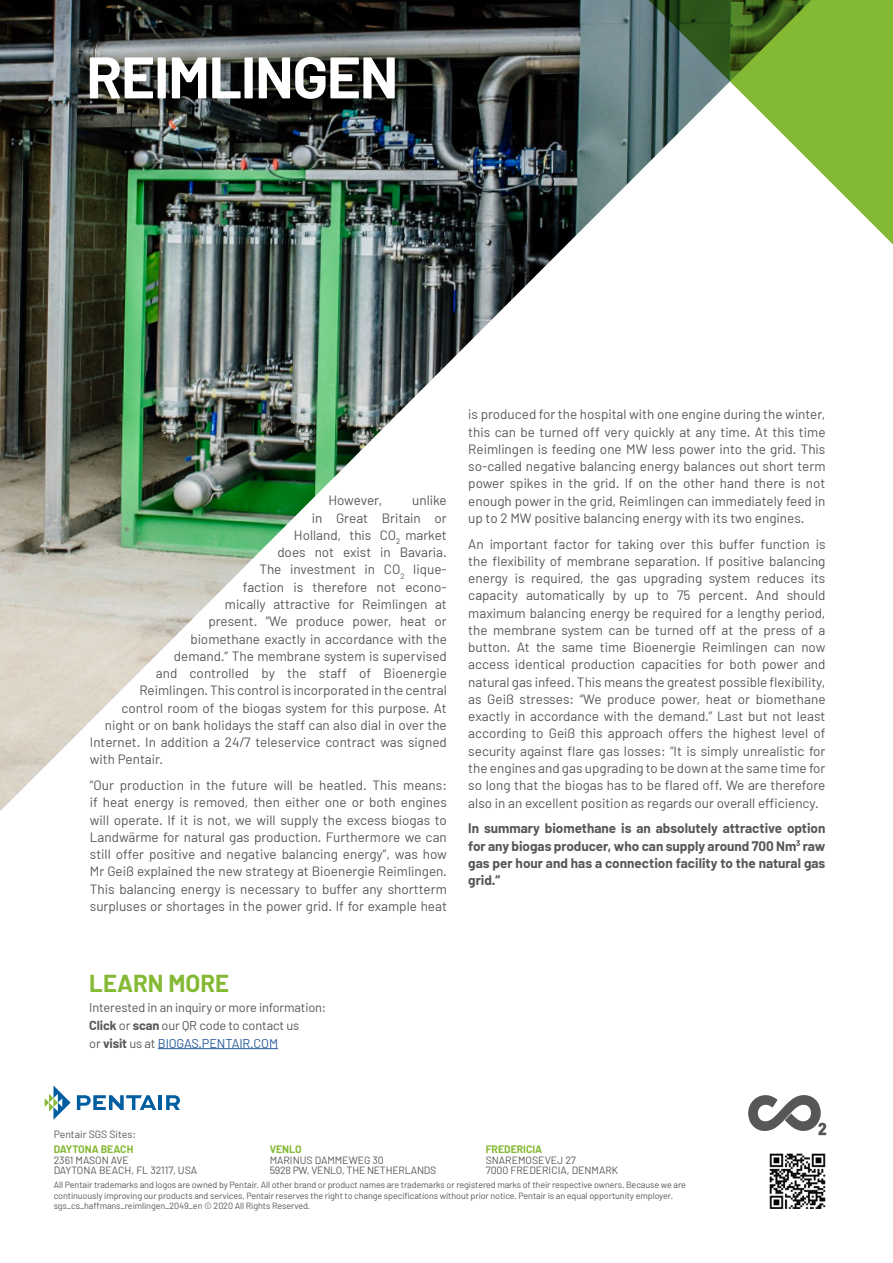
<style>
.page{position:relative;width:893px;height:1263px;background:#fff}
.page>*{position:absolute;margin:0;border:0;box-sizing:border-box;transform-origin:0 0}
.t1{font:700 24px "Barlow";color:#84b933}
.t2{font:13.5px/17.2px "Barlow";color:#575756;text-align:justify}
.t3{font:700 13.5px/17.2px "Barlow";color:#575756;text-align:justify}
.t4{font:12.75px/18px "Barlow";letter-spacing:-.01em;color:#575756}
.t5{font:10.5px "Barlow";color:#575756}
.t6{font:700 10.5px "Barlow";color:#84b933}
.t7{font:10.5px "Barlow";letter-spacing:-.02em;color:#575756}
.t8{font:9px/10.5px "Barlow";letter-spacing:-.01em;color:#575756}
.s1{font-weight:700}
.s2{color:#275b9b}
</style>
<div class="page">
<img style="left:0;top:0;width:636px;height:811px">
<svg style="left:636px;top:0;width:257px;height:245px"></svg>
<svg style="left:638px;top:0;width:184px;height:81px;background:#53793a"></svg>
<svg style="left:90px;top:57px;width:305px;height:42px"></svg>
<hr style="left:158px;top:1048px;width:120px;height:1px;background:#275b9b">
<svg style="left:45px;top:1085px;width:26px;height:35px"></svg>
<svg style="left:77px;top:1095px;width:79px;height:15px"></svg>
<hr style="left:159px;top:1095px;width:3px;height:15px;background:#005ea0">
<svg style="left:166px;top:1095px;width:14px;height:15px"></svg>
<img style="left:769px;top:1153px;width:57px;height:56px">
<svg style="left:748px;top:1095px;width:78px;height:40px"></svg>
<p class="t2" style="left:328px;top:492px;width:55px">However,</p>
<p class="t2" style="left:412px;top:492px;width:36px">unlike</p>
<p class="t2" style="left:312px;top:509px;width:137px">in Great Britain or</p>
<p class="t2" style="left:294px;top:526px;width:154px">Holland, this CO<sub>2</sub> market</p>
<p class="t2" style="left:277px;top:543px;width:171px">does not exist in Bavaria.</p>
<p class="t2" style="left:259px;top:561px;width:189px">The investment in CO<sub>2</sub> lique-</p>
<p class="t2" style="left:243px;top:578px;width:206px">faction is therefore not econo-</p>
<p class="t2" style="left:225px;top:595px;width:224px">mically attractive for Reimlingen at</p>
<p class="t2" style="left:208px;top:612px;width:240px">present. ”We produce power, heat or</p>
<p class="t2" style="left:190px;top:630px;width:258px">biomethane exactly in accordance with the</p>
<p class="t2" style="left:174px;top:647px;width:275px">demand.” The membrane system is supervised</p>
<p class="t2" style="left:156px;top:664px;width:293px">and controlled by the staff of Bioenergie</p>
<p class="t2" style="left:139px;top:681px;width:309px">Reimlingen. This control is incorporated in the central</p>
<p class="t2" style="left:121px;top:699px;width:327px">control room of the biogas system for this purpose. At</p>
<p class="t2" style="left:105px;top:716px;width:343px">night or on bank holidays the staff can also dial in over the</p>
<p class="t2" style="left:90px;top:733px;width:359px">Internet. In addition a 24/7 teleservice contract was signed</p>
<p class="t2" style="left:90px;top:750px;width:75px">with Pentair.</p>
<p class="t2" style="left:90px;top:776px;width:359px">“Our production in the future will be heatled. This means: if heat energy is removed, then either one or both engines will operate. If it is not, we will supply the excess biogas to Landwärme for natural gas production. Furthermore we can still offer positive and negative balancing energy”, was how Mr Geiß explained the new strategy at Bioenergie Reimlingen.<br>This balancing energy is necessary to buffer any shortterm surpluses or shortages in the power grid. If for example heat</p>
<p class="t2" style="left:468px;top:405px;width:359px">is produced for the hospital with one engine during the winter, this can be turned off very quickly at any time. At this time Reimlingen is feeding one MW less power into the grid. This so-called negative balancing energy balances out short term power spikes in the grid. If on the other hand there is not enough power in the grid, Reimlingen can immediately feed in up to 2 MW positive balancing energy with its two engines.</p>
<p class="t2" style="left:468px;top:535px;width:359px">An important factor for taking over this buffer function is the flexibility of membrane separation. If positive balancing energy is required, the gas upgrading system reduces its capacity automatically by up to 75 percent. And should maximum balancing energy be required for a lengthy period, the membrane system can be turned off at the press of a button. At the same time Bioenergie Reimlingen can now access identical production capacities for both power and natural gas infeed. This means the greatest possible flexibility, as Geiß stresses: “We produce power, heat or biomethane exactly in accordance with the demand.” Last but not least according to Geiß this approach offers the highest level of security against flare gas losses: “It is simply unrealistic for the engines and gas upgrading to be down at the same time for so long that the biogas has to be flared off. We are therefore also in an excellent position as regards our overall efficiency.</p>
<p class="t3" style="left:468px;top:820px;width:359px">In summary biomethane is an absolutely attractive option for any biogas producer, who can supply around 700 Nm<sup>3</sup> raw gas per hour and has a connection facility to the natural gas grid.”</p>
<h1 class="t1" style="left:89px;top:969px;width:141px">LEARN MORE</h1>
<p class="t4" style="left:89px;top:998px;width:238px">Interested in an inquiry or more information:<br><span class="s1">Click</span> or <span class="s1">scan</span> our QR code to contact us<br>or <span class="s1">visit</span> us at <span class="s2">BIOGAS.PENTAIR.COM</span></p>
<p class="t5" style="left:54px;top:1128px;width:84px">Pentair SGS Sites:</p>
<p class="t6" style="left:54px;top:1143px;width:81px">DAYTONA BEACH</p>
<p class="t6" style="left:270px;top:1143px;width:33px">VENLO</p>
<p class="t6" style="left:486px;top:1143px;width:58px">FREDERICIA</p>
<p class="t5" style="left:54px;top:1153px;width:77px">2361 MASON AVE</p>
<p class="t5" style="left:270px;top:1153px;width:116px">MARINUS DAMMEWEG 30</p>
<p class="t5" style="left:486px;top:1153px;width:92px">SNAREMOSEVEJ 27</p>
<p class="t5" style="left:54px;top:1164px;width:145px">DAYTONA BEACH, FL 32117, USA</p>
<p class="t7" style="left:270px;top:1164px;width:168px">5928 PW, VENLO, THE NETHERLANDS</p>
<p class="t5" style="left:486px;top:1164px;width:134px">7000 FREDERICIA, DENMARK</p>
<p class="t8" style="left:54px;top:1179px;width:634px">All Pentair trademarks and logos are owned by Pentair. All other brand or product names are trademarks or registered marks of their respective owners. Because we are continuously improving our products and services, Pentair reserves the right to change specifications without prior notice. Pentair is an equal opportunity employer. sgs_cs_haffmans_reimlingen_2049_en © 2020 All Rights Reserved.</p>
</div>
